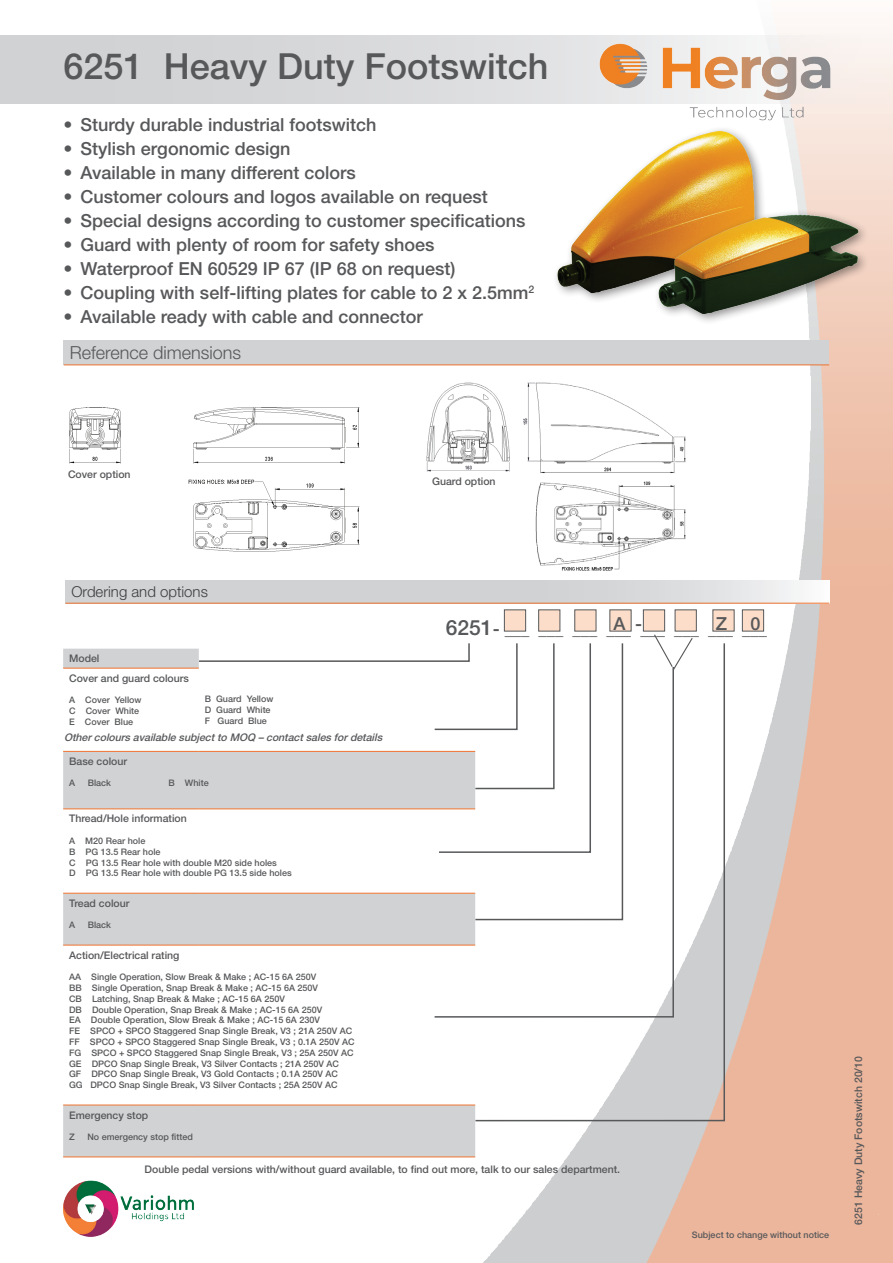
<style>
.page{position:relative;width:893px;height:1263px;background:#fff}
.page>*{position:absolute;margin:0;border:0;box-sizing:border-box;transform-origin:0 0}
.t1{font:500 36px "Helvetica Neue LT Pro";color:#57585a}
.t2{font:500 18px "Helvetica Neue LT Pro";color:#57585a}
.t3{font:300 18px "Helvetica Neue LT Pro";color:#57585a}
.t4{font:500 16.5px "Helvetica Neue LT Pro";color:#57585a}
.t5{font:300 15px "Helvetica Neue LT Pro";color:#3e3e3f}
.t6{font:500 10.5px/19.5px "Helvetica Neue LT Pro";color:#57585a}
.t7{font:italic 500 10.5px "Helvetica Neue LT Pro";color:#57585a}
.t8{font:500 9px/10.8px "Helvetica Neue LT Pro";color:#57585a}
.s1{font-size:21px}
.s2{font-size:18px}
</style>
<div class="page">
<img style="left:479px;top:27px;width:414px;height:1236px">
<div style="left:0;top:35px;width:893px;height:68px;background:#d6d7d8"></div>
<img style="left:562px;top:27px;width:306px;height:170px">
<img style="left:63px;top:1180px;width:131px;height:57px">
<svg style="left:475px;top:642px;width:251px;height:480px"></svg>
<div style="left:63px;top:649px;width:412px;height:507px;background:#d1d2d4"></div>
<svg style="left:63px;top:669px;width:412px;height:436px"></svg>
<hr style="left:63px;top:668px;width:136px;height:1px;background:#ed722e">
<hr style="left:63px;top:751px;width:136px;height:1px;background:#ed722e">
<hr style="left:63px;top:808px;width:136px;height:1px;background:#ed722e">
<hr style="left:63px;top:893px;width:136px;height:1px;background:#ed722e">
<hr style="left:63px;top:945px;width:136px;height:1px;background:#ed722e">
<hr style="left:199px;top:945px;width:276px;height:1px;background:#ed722e">
<hr style="left:63px;top:1105px;width:136px;height:1px;background:#ed722e">
<hr style="left:199px;top:1105px;width:276px;height:1px;background:#ed722e">
<hr style="left:63px;top:1156px;width:136px;height:1px;background:#ed722e">
<hr style="left:199px;top:1156px;width:276px;height:1px;background:#ed722e">
<svg style="left:433px;top:665px;width:242px;height:353px"></svg>
<svg style="left:653px;top:633px;width:41px;height:39px"></svg>
<div style="left:504px;top:609px;width:22px;height:22px;background:#fbddc9;border:1px solid #57585a"></div>
<div style="left:538px;top:609px;width:22px;height:22px;background:#fbddc9;border:1px solid #57585a"></div>
<div style="left:742px;top:609px;width:22px;height:22px;background:#fbddc9;border:1px solid #57585a"></div>
<div style="left:712px;top:609px;width:22px;height:22px;background:#fbddc9;border:1px solid #57585a"></div>
<div style="left:675px;top:609px;width:22px;height:22px;background:#fbddc9;border:1px solid #57585a"></div>
<div style="left:643px;top:609px;width:22px;height:22px;background:#fbddc9;border:1px solid #57585a"></div>
<div style="left:609px;top:609px;width:22px;height:22px;background:#fbddc9;border:1px solid #57585a"></div>
<div style="left:574px;top:609px;width:22px;height:22px;background:#fbddc9;border:1px solid #57585a"></div>
<svg style="left:197px;top:642px;width:427px;height:279px"></svg>
<img style="left:426px;top:375px;width:278px;height:199px">
<img style="left:69px;top:407px;width:291px;height:145px">
<div style="left:553px;top:126px;width:213px;height:178px;background:#fff"></div>
<img style="left:551px;top:124px;width:210px;height:176px">
<div style="left:653px;top:209px;width:216px;height:116px;background:#231f20;opacity:.5"></div>
<img style="left:647px;top:209px;width:222px;height:107px">
<div style="left:64px;top:340px;width:765px;height:25px;background:#d1d2d4"></div>
<hr style="left:64px;top:364px;width:765px;height:1px;background:#ed722e">
<svg style="left:65px;top:580px;width:764px;height:23px"></svg>
<hr style="left:65px;top:603px;width:764px;height:1px;background:#ed722e">
<h1 class="t1" style="left:64px;top:45px;width:486px">6251 Heavy Duty Footswitch</h1>
<h2 class="t2" style="left:64px;top:114px;width:314px">• Sturdy durable industrial footswitch</h2>
<h2 class="t2" style="left:64px;top:138px;width:228px">• Stylish ergonomic design</h2>
<h2 class="t2" style="left:64px;top:162px;width:294px">• Available in many different colors</h2>
<h2 class="t2" style="left:64px;top:186px;width:426px">• Customer colours and logos available on request</h2>
<h2 class="t2" style="left:64px;top:210px;width:463px">• Special designs according to customer specifications</h2>
<h2 class="t2" style="left:64px;top:234px;width:372px">• Guard with plenty of room for safety shoes</h2>
<h2 class="t2" style="left:64px;top:258px;width:393px">• Waterproof EN 60529 IP 67 (IP 68 on request)</h2>
<h2 class="t2" style="left:64px;top:282px;width:472px">• Coupling with self-lifting plates for cable to 2 x 2.5mm<sup>2</sup></h2>
<h2 class="t2" style="left:64px;top:306px;width:361px">• Available ready with cable and connector</h2>
<h2 class="t3" style="left:70px;top:341px;width:173px">Reference dimensions</h2>
<p class="t6" style="left:68px;top:464px;width:64px">Cover option</p>
<p class="t6" style="left:432px;top:471px;width:65px">Guard option</p>
<h3 class="t5" style="left:71px;top:583px;width:138px">Ordering and options</h3>
<p class="t6" style="left:69px;top:648px;width:121px">Model<br>Cover and guard colours</p>
<p class="t8" style="left:69px;top:694px;width:74px">A Cover Yellow<br>C Cover White<br>E Cover Blue</p>
<p class="t8" style="left:205px;top:693px;width:70px">B Guard Yellow<br>D Guard White<br>F Guard Blue</p>
<p class="t6" style="left:69px;top:751px;width:59px">Base colour</p>
<p class="t8" style="left:69px;top:778px;width:8px">A</p>
<p class="t8" style="left:88px;top:778px;width:25px">Black</p>
<p class="t8" style="left:169px;top:778px;width:42px">B White</p>
<p class="t6" style="left:69px;top:809px;width:119px">Thread/Hole information</p>
<p class="t8" style="left:69px;top:835px;width:224px">A M20 Rear hole<br>B PG 13.5 Rear hole<br>C PG 13.5 Rear hole with double M20 side holes<br>D PG 13.5 Rear hole with double PG 13.5 side holes</p>
<p class="t6" style="left:69px;top:893px;width:62px">Tread colour</p>
<p class="t8" style="left:69px;top:919px;width:8px">A</p>
<p class="t8" style="left:88px;top:919px;width:25px">Black</p>
<p class="t6" style="left:69px;top:945px;width:112px">Action/Electrical rating</p>
<p class="t8" style="left:69px;top:971px;width:287px">AA Single Operation, Slow Break &amp; Make ; AC-15 6A 250V<br>BB Single Operation, Snap Break &amp; Make ; AC-15 6A 250V<br>CB Latching, Snap Break &amp; Make ; AC-15 6A 250V<br>DB Double Operation, Snap Break &amp; Make ; AC-15 6A 250V<br>EA Double Operation, Slow Break &amp; Make ; AC-15 6A 230V<br>FE SPCO + SPCO Staggered Snap Single Break, V3 ; 21A 250V AC FF SPCO + SPCO Staggered Snap Single Break, V3 ; 0.1A 250V AC FG SPCO + SPCO Staggered Snap Single Break, V3 ; 25A 250V AC GE DPCO Snap Single Break, V3 Silver Contacts ; 21A 250V AC<br>GF DPCO Snap Single Break, V3 Gold Contacts ; 0.1A 250V AC<br>GG DPCO Snap Single Break, V3 Silver Contacts ; 25A 250V AC</p>
<p class="t6" style="left:69px;top:1105px;width:81px">Emergency stop</p>
<p class="t8" style="left:69px;top:1131px;width:7px">Z</p>
<p class="t8" style="left:87px;top:1131px;width:107px">No emergency stop fitted</p>
<p class="t7" style="left:64px;top:731px;width:322px">Othercolours available subjectto MOQ –contactsales fordetails</p>
<h2 class="t2" style="left:614px;top:613px;width:30px">A -</h2>
<h2 class="t2" style="left:716px;top:613px;width:13px">Z</h2>
<h2 class="t2" style="left:750px;top:613px;width:12px">0</h2>
<h3 class="t4" style="left:446px;top:619px;width:322px"><span class="s1">6251</span><span class="s2">-</span> ___ ___ ___ ___ ___ ___ ___ ___</h3>
<p class="t6" style="left:145px;top:1159px;width:477px">Double pedal versions with/without guard available, to find out more, talk to our sales department.</p>
<p class="t8" style="left:692px;top:1230px;width:139px">Subject to change without notice</p>
<p class="t6" style="left:849px;top:1225px;width:170px;rotate:-90deg">6251 Heavy Duty Footswitch 20/10</p>
</div>
